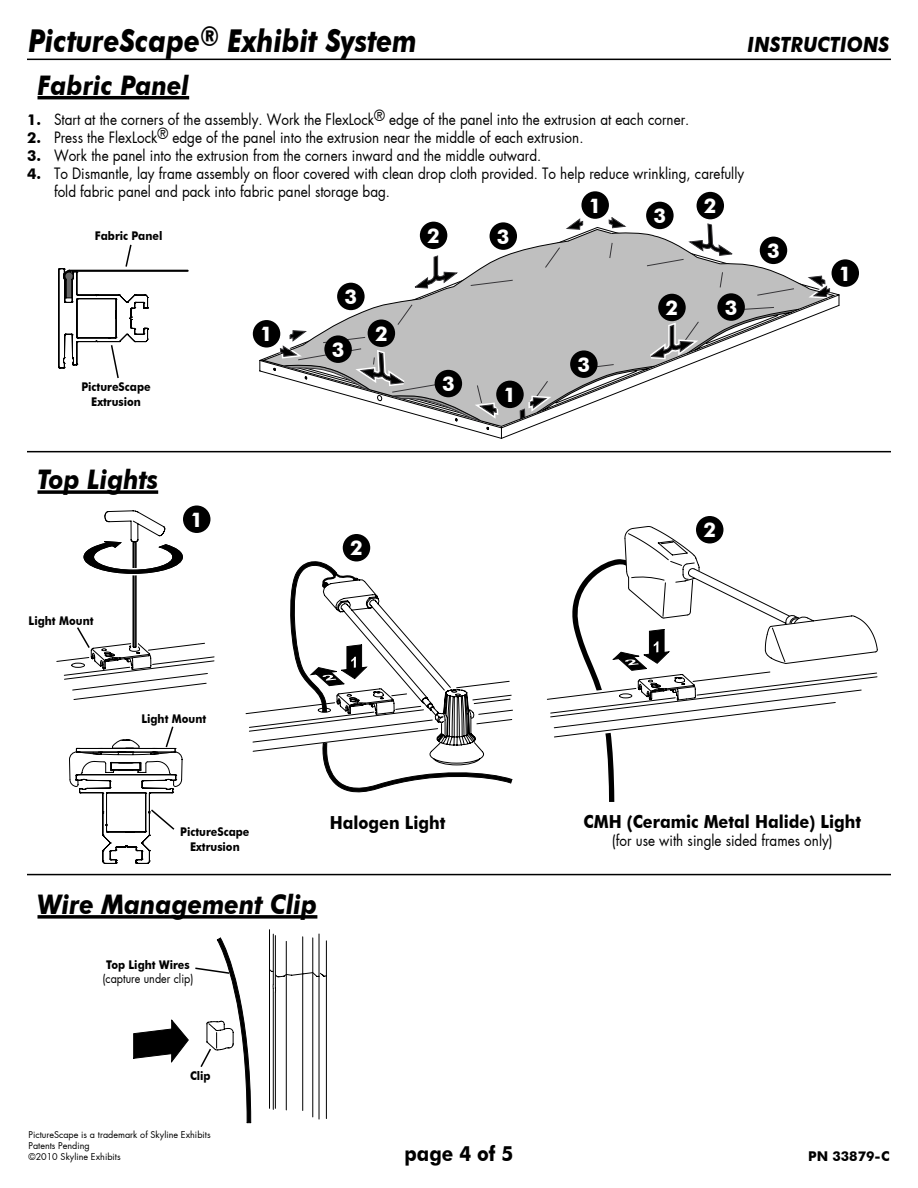
<style>
.page{position:relative;width:918px;height:1188px;background:#fff}
.page>*{position:absolute;margin:0;border:0;box-sizing:border-box;transform-origin:0 0}
.t1{font:italic 700 31.5px "Futura BT";color:#000;scale:.85 1}
.t2{font:italic 700 27px "Futura BT";color:#000;scale:.9 1}
.t3{font:italic 700 21px "Futura BT";color:#000;scale:.9 1}
.t4{font:700 21px "Futura BT";color:#000;scale:.9 1}
.t5{font:700 20.25px "Futura BT";color:#fff}
.t6{font:700 18px "Futura BT";color:#000;scale:.9 1}
.t7{font:15px/18px "Futura BT Medium";color:#000;scale:.9 1}
.t8{font:700 13.5px "Futura BT";color:#000}
.t9{font:700 12px/14.4px "Futura BT";color:#000;text-align:center;scale:.9 1}
.t10{font:12px "Futura BT Medium";color:#000;scale:.9 1}
.t11{font:9px/10.8px "Futura BT Medium";color:#000}
.s1{font-family:"Futura BT";font-weight:700}
</style>
<div class="page">
<hr style="left:27px;top:59px;width:864px;height:1px;background:#000">
<svg style="left:260px;top:359px;width:242px;height:80px"></svg>
<svg style="left:429px;top:413px;width:123px;height:14px"></svg>
<svg style="left:303px;top:399px;width:217px;height:14px"></svg>
<svg style="left:262px;top:229px;width:255px;height:170px"></svg>
<svg style="left:322px;top:247px;width:198px;height:155px"></svg>
<svg style="left:520px;top:218px;width:319px;height:201px"></svg>
<hr style="left:38px;top:96px;width:151px;height:3px;background:#000">
<div style="left:581px;top:191px;width:28px;height:28px;background:#000;border-radius:50%"></div>
<div style="left:253px;top:320px;width:27px;height:28px;background:#000;border-radius:50%"></div>
<div style="left:496px;top:381px;width:28px;height:27px;background:#000;border-radius:50%"></div>
<div style="left:832px;top:259px;width:27px;height:28px;background:#000;border-radius:50%"></div>
<div style="left:658px;top:294px;width:28px;height:27px;background:#000;border-radius:50%"></div>
<div style="left:697px;top:192px;width:27px;height:27px;background:#000;border-radius:50%"></div>
<div style="left:420px;top:222px;width:27px;height:27px;background:#000;border-radius:50%"></div>
<div style="left:368px;top:319px;width:27px;height:28px;background:#000;border-radius:50%"></div>
<div style="left:324px;top:335px;width:28px;height:28px;background:#000;border-radius:50%"></div>
<div style="left:337px;top:283px;width:28px;height:27px;background:#000;border-radius:50%"></div>
<div style="left:490px;top:222px;width:27px;height:28px;background:#000;border-radius:50%"></div>
<div style="left:646px;top:202px;width:28px;height:27px;background:#000;border-radius:50%"></div>
<div style="left:760px;top:237px;width:27px;height:27px;background:#000;border-radius:50%"></div>
<div style="left:717px;top:293px;width:28px;height:28px;background:#000;border-radius:50%"></div>
<div style="left:570px;top:350px;width:28px;height:28px;background:#000;border-radius:50%"></div>
<div style="left:435px;top:370px;width:27px;height:27px;background:#000;border-radius:50%"></div>
<svg style="left:38px;top:915px;width:279px;height:4px"></svg>
<hr style="left:27px;top:874px;width:864px;height:1px;background:#000">
<hr style="left:27px;top:451px;width:864px;height:1px;background:#000">
<svg style="left:269px;top:929px;width:58px;height:191px"></svg>
<hr style="left:313px;top:974px;width:1px;height:143px;background:#000">
<hr style="left:302px;top:937px;width:1px;height:174px;background:#000">
<hr style="left:286px;top:941px;width:1px;height:169px;background:#000">
<hr style="left:313px;top:938px;width:1px;height:34px;background:#000">
<svg style="left:58px;top:244px;width:131px;height:135px"></svg>
<svg style="left:38px;top:490px;width:120px;height:4px"></svg>
<svg style="left:56px;top:510px;width:159px;height:190px"></svg>
<div style="left:183px;top:505px;width:27px;height:28px;background:#000;border-radius:50%"></div>
<svg style="left:133px;top:937px;width:118px;height:186px"></svg>
<svg style="left:246px;top:561px;width:267px;height:232px"></svg>
<svg style="left:547px;top:526px;width:331px;height:276px"></svg>
<div style="left:343px;top:534px;width:27px;height:27px;background:#000;border-radius:50%"></div>
<div style="left:696px;top:516px;width:27px;height:27px;background:#000;border-radius:50%"></div>
<svg style="left:69px;top:726px;width:114px;height:138px"></svg>
<h1 class="t1" style="left:28px;top:22px;width:459px">PictureScape<sup>®</sup> Exhibit System</h1>
<h3 class="t3" style="left:748px;top:32px;width:157px">Instructions</h3>
<h2 class="t2" style="left:38px;top:69px;width:170px">Fabric Panel</h2>
<p class="t7" style="left:27px;top:111px;width:737px"><span class="s1">1.</span> Start at the corners of the assembly. Work the FlexLock® edge of the panel into the extrusion at each corner.</p>
<p class="t7" style="left:27px;top:129px;width:620px"><span class="s1">2.</span> Press the FlexLock® edge of the panel into the extrusion near the middle of each extrusion.</p>
<p class="t7" style="left:27px;top:147px;width:573px"><span class="s1">3.</span> Work the panel into the extrusion from the corners inward and the middle outward.</p>
<p class="t7" style="left:54px;top:165px;width:768px;text-indent:-27px"><span class="s1">4.</span> To Dismantle, lay frame assembly on floor covered with clean drop cloth provided. To help reduce wrinkling, carefully fold fabric panel and pack into fabric panel storage bag.</p>
<h3 class="t5" style="left:589px;top:193px;width:14px">1</h3>
<h3 class="t5" style="left:704px;top:194px;width:14px">2</h3>
<h3 class="t5" style="left:654px;top:204px;width:14px">3</h3>
<p class="t9" style="left:95px;top:229px;width:76px">Fabric Panel</p>
<p class="t9" style="left:81px;top:380px;width:79px">PictureScape<br>Extrusion</p>
<h3 class="t5" style="left:260px;top:322px;width:14px">1</h3>
<h3 class="t5" style="left:345px;top:285px;width:14px">3</h3>
<h3 class="t5" style="left:332px;top:337px;width:14px">3</h3>
<h3 class="t5" style="left:375px;top:321px;width:14px">2</h3>
<h3 class="t5" style="left:427px;top:224px;width:14px">2</h3>
<h3 class="t5" style="left:442px;top:372px;width:14px">3</h3>
<h3 class="t5" style="left:497px;top:224px;width:14px">3</h3>
<h3 class="t5" style="left:504px;top:383px;width:14px">1</h3>
<h3 class="t5" style="left:578px;top:352px;width:14px">3</h3>
<h3 class="t5" style="left:666px;top:296px;width:14px">2</h3>
<h3 class="t5" style="left:725px;top:295px;width:14px">3</h3>
<h3 class="t5" style="left:767px;top:239px;width:14px">3</h3>
<h2 class="t2" style="left:38px;top:463px;width:136px">Top Lights</h2>
<h3 class="t5" style="left:190px;top:507px;width:14px">1</h3>
<p class="t9" style="left:29px;top:614px;width:74px">Light Mount</p>
<h3 class="t5" style="left:350px;top:536px;width:14px">2</h3>
<h3 class="t5" style="left:703px;top:518px;width:14px">2</h3>
<p class="t9" style="left:141px;top:712px;width:74px">Light Mount</p>
<h3 class="t5" style="left:839px;top:261px;width:14px">1</h3>
<p class="t9" style="left:180px;top:825px;width:79px">PictureScape<br>Extrusion</p>
<p class="t6" style="left:330px;top:811px;width:130px">Halogen Light</p>
<p class="t6" style="left:584px;top:810px;width:310px">CMH (Ceramic Metal Halide) Light</p>
<p class="t7" style="left:612px;top:831px;width:247px">(for use with single sided frames only)</p>
<h2 class="t2" style="left:38px;top:888px;width:312px">Wire Management Clip</h2>
<p class="t9" style="left:106px;top:958px;width:94px">Top Light Wires</p>
<p class="t10" style="left:102px;top:971px;width:103px">(capture under clip)</p>
<p class="t9" style="left:190px;top:1068px;width:24px">Clip</p>
<p class="t11" style="left:28px;top:1129px;width:184px">PictureScape is a trademark of Skyline Exhibits<br>Patents Pending<br>©2010 Skyline Exhibits</p>
<h3 class="t4" style="left:404px;top:1140px;width:122px">page 4 of 5</h3>
<p class="t8" style="left:808px;top:1148px;width:83px">PN 33879-C</p>
</div>
